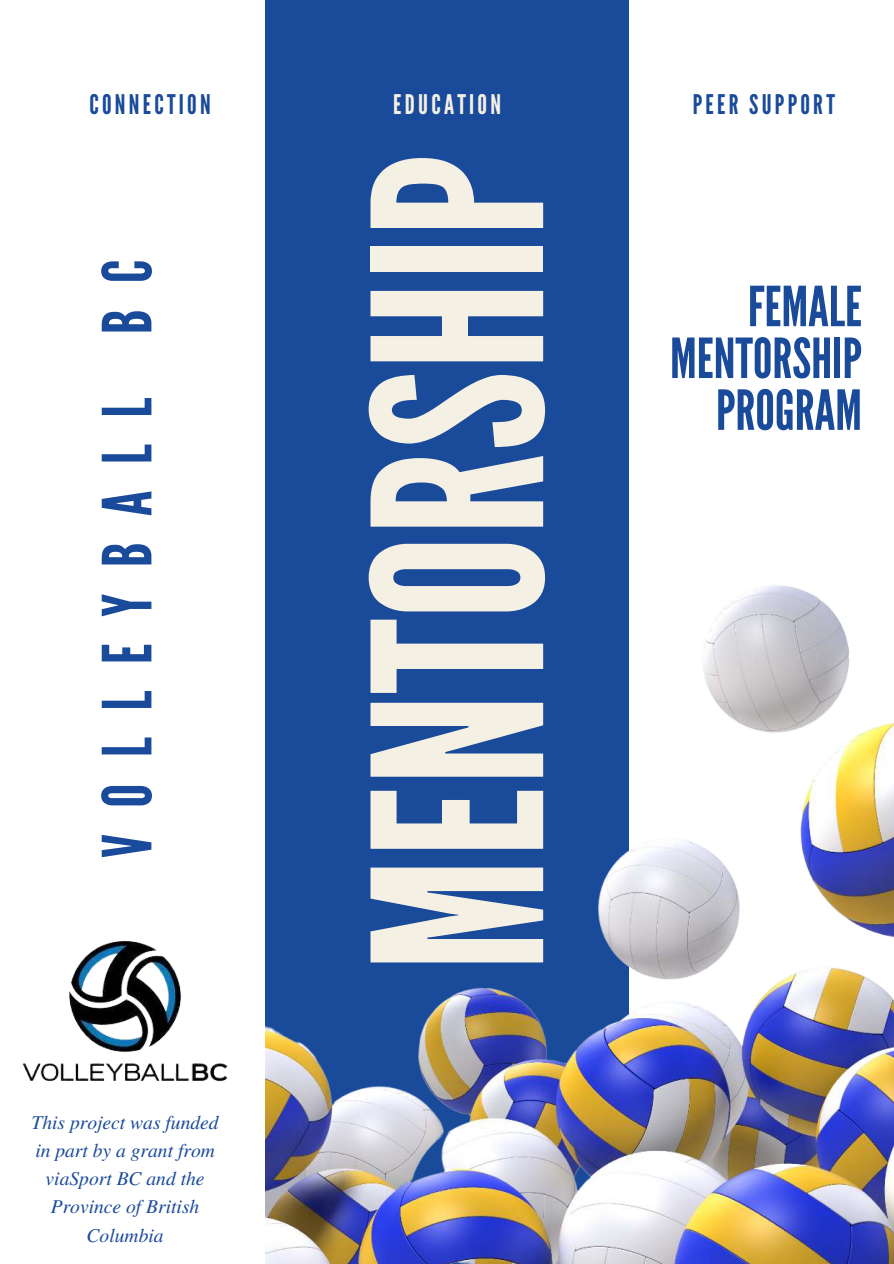
<style>
.page{position:relative;width:894px;height:1264px;background:#fff}
.page>*{position:absolute;margin:0;border:0;box-sizing:border-box;transform-origin:0 0}
.t1{font:234.75px "League Gothic";color:#f4f0e3}
.t2{font:67.5px "League Gothic";letter-spacing:.395em;color:#1a4a9a}
.t3{font:55.05px/51.8px "League Gothic";color:#1a4a9a;text-align:right}
.t4{font:27px "League Gothic";letter-spacing:.12em;color:#1a4a9a}
.t5{font:27px "League Gothic";letter-spacing:.12em;color:#f4f0e3}
.t6{font:italic 19.5px/28.2px "Te X Gyre Termes";color:#1a4a9a;text-align:center}
</style>
<div class="page">
<div style="left:265px;top:0;width:364px;height:1263px;background:#1a4a9a"></div>
<img style="left:265px;top:585px;width:628px;height:678px">
<img style="left:22px;top:940px;width:206px;height:142px">
<h3 class="t4" style="left:89px;top:88px;width:123px">CONNECTION</h3>
<h3 class="t4" style="left:692px;top:88px;width:144px">PEER SUPPORT</h3>
<h3 class="t5" style="left:393px;top:88px;width:109px">EDUCATION</h3>
<h2 class="t2" style="left:87px;top:857px;width:599px;rotate:-90deg">VOLLEYBALL BC</h2>
<p class="t6" style="left:32px;top:1106px;width:188px">This project was funded in part by a grant from viaSport BC and the<br>Province of British<br>Columbia</p>
<h1 class="t1" style="left:319px;top:971px;width:818px;rotate:-90deg">MENTORSHIP</h1>
<h3 class="t3" style="left:669px;top:281px;width:193px">FEMALE<br>MENTORSHIP<br>PROGRAM</h3>
</div>
